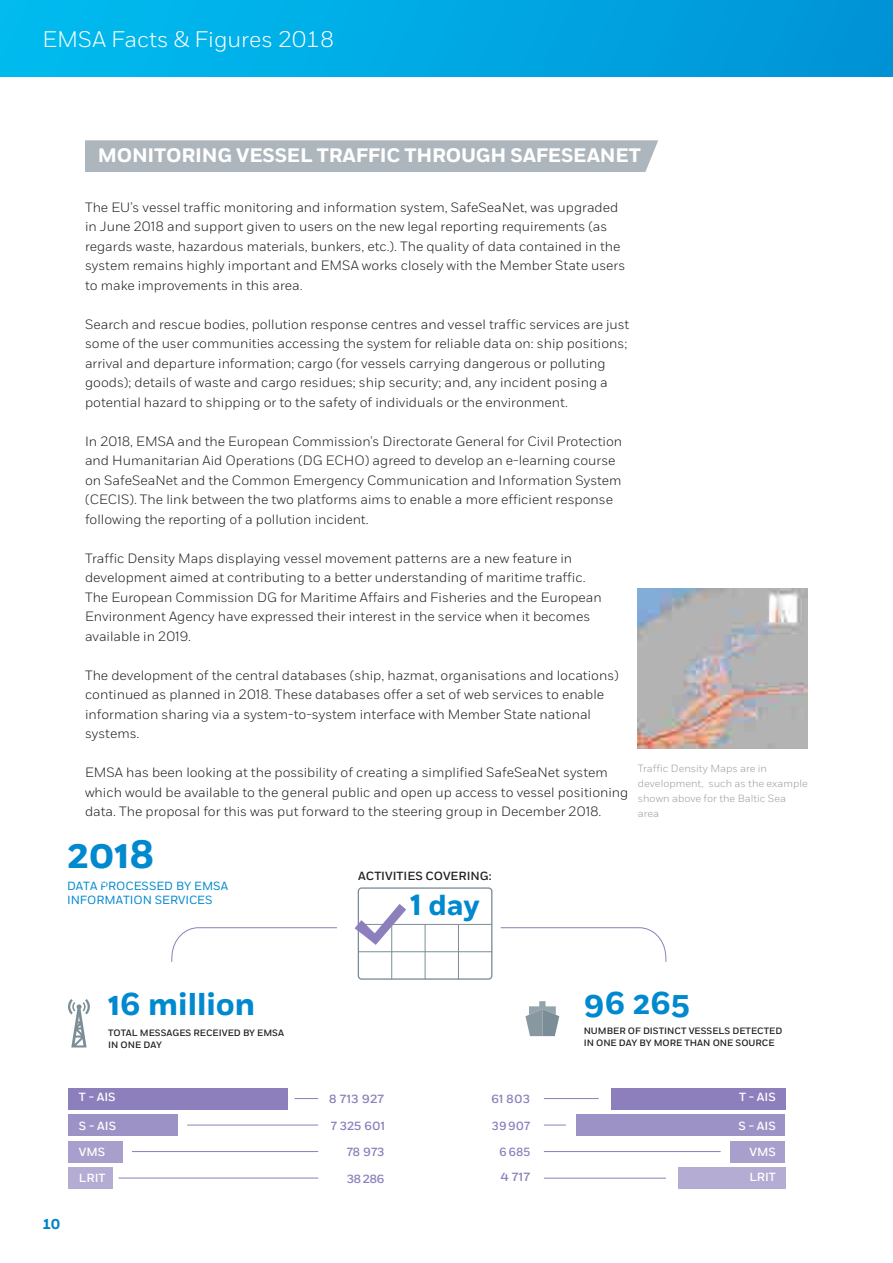
<style>
.page{position:relative;width:893px;height:1263px;background:#fff}
.page>*{position:absolute;margin:0;border:0;box-sizing:border-box;transform-origin:0 0}
.t1{font:700 39.45px "Fort";color:#0089cf}
.t2{font:700 31.5px "Fort";color:#0089cf}
.t3{font:700 28.95px "Fort";color:#0089cf}
.t4{font:300 22.5px "Fort";color:#fff}
.t5{font:700 19.5px "Fort";letter-spacing:-.01em;color:#fff}
.t6{font:700 14.25px "Fort";color:#0081c9}
.t7{font:300 13.5px/19.5px "Fort";color:#1d1d1b}
.t8{font:11.85px/14.2px "Fort";color:#0089cf}
.t9{font:500 11.85px "Fort";color:#fff}
.t10{font:500 11.85px "Fort";color:#8c7fbc}
.t11{font:500 11.85px "Fort";color:#231f20}
.t12{font:500 11.85px "Fort";color:#8c7fbc;scale:.96 1}
.t13{font:500 11.85px "Fort";color:#8c7fbc;scale:1.06 1}
.t14{font:500 11.85px "Fort";color:#8c7fbc;scale:.95 1}
.t15{font:300 10.5px/15px "Fort";color:#9d9d9c}
.t16{font:500 9.15px/11.9px "Fort";color:#231f20}
</style>
<div class="page">
<svg style="left:0;top:0;width:893px;height:77px;background:#00a8e2"></svg>
<div style="left:85px;top:140px;width:573px;height:32px;background:#adb6bc"></div>
<div style="left:358px;top:887px;width:134px;height:93px;border:1px solid #7b8d97;border-radius:3px"></div>
<hr style="left:358px;top:924px;width:134px;height:1px;background:#7b8d97">
<hr style="left:358px;top:951px;width:134px;height:1px;background:#7b8d97">
<hr style="left:391px;top:924px;width:1px;height:55px;background:#7b8d97">
<hr style="left:425px;top:924px;width:1px;height:55px;background:#7b8d97">
<hr style="left:458px;top:924px;width:1px;height:55px;background:#7b8d97">
<svg style="left:355px;top:904px;width:51px;height:41px"></svg>
<svg style="left:525px;top:1001px;width:34px;height:35px"></svg>
<svg style="left:68px;top:999px;width:22px;height:48px"></svg>
<div style="left:68px;top:1088px;width:219px;height:21px;background:#8c7fbc"></div>
<div style="left:68px;top:1114px;width:110px;height:22px;background:#9d92c6"></div>
<hr style="left:187px;top:1125px;width:131px;height:1px;background:#8c7fbc">
<div style="left:68px;top:1167px;width:45px;height:22px;background:#b4acd3"></div>
<hr style="left:118px;top:1178px;width:200px;height:1px;background:#8c7fbc">
<svg style="left:295px;top:1098px;width:23px;height:1px"></svg>
<svg style="left:171px;top:927px;width:166px;height:35px"></svg>
<svg style="left:500px;top:927px;width:167px;height:35px"></svg>
<div style="left:68px;top:1141px;width:55px;height:21px;background:#a89fcc"></div>
<hr style="left:132px;top:1151px;width:186px;height:1px;background:#8c7fbc">
<div style="left:611px;top:1088px;width:174px;height:21px;background:#8c7fbc"></div>
<div style="left:577px;top:1114px;width:208px;height:22px;background:#9d92c6"></div>
<svg style="left:544px;top:1125px;width:22px;height:1px"></svg>
<div style="left:678px;top:1167px;width:107px;height:22px;background:#b4acd3"></div>
<hr style="left:544px;top:1178px;width:122px;height:1px;background:#8c7fbc">
<hr style="left:544px;top:1098px;width:55px;height:1px;background:#8c7fbc">
<div style="left:730px;top:1141px;width:55px;height:21px;background:#a89fcc"></div>
<hr style="left:544px;top:1151px;width:177px;height:1px;background:#8c7fbc">
<img style="left:638px;top:588px;width:170px;height:161px">
<h3 class="t4" style="left:43px;top:26px;width:293px">EMSA Facts &amp; Figures 2018</h3>
<h3 class="t5" style="left:98px;top:144px;width:544px">MONITORING VESSEL TRAFFIC THROUGH SAFESEANET</h3>
<p class="t7" style="left:85px;top:197px;width:542px">The EU’s vessel traffic monitoring and information system, SafeSeaNet, was upgraded in June 2018 and support given to users on the new legal reporting requirements (as regards waste, hazardous materials, bunkers, etc.). The quality of data contained in the system remains highly important and EMSA works closely with the Member State users to make improvements in this area.</p>
<p class="t7" style="left:85px;top:314px;width:546px">Search and rescue bodies, pollution response centres and vessel traffic services are just some of the user communities accessing the system for reliable data on: ship positions; arrival and departure information; cargo (for vessels carrying dangerous or polluting goods); details of waste and cargo residues; ship security; and, any incident posing a potential hazard to shipping or to the safety of individuals or the environment.</p>
<p class="t7" style="left:85px;top:431px;width:539px">In 2018, EMSA and the European Commission’s Directorate General for Civil Protection and Humanitarian Aid Operations (DG ECHO) agreed to develop an e-learning course on SafeSeaNet and the Common Emergency Communication and Information System (CECIS). The link between the two platforms aims to enable a more efficient response following the reporting of a pollution incident.</p>
<p class="t7" style="left:85px;top:548px;width:518px">Traffic Density Maps displaying vessel movement patterns are a new feature in development aimed at contributing to a better understanding of maritime traffic.<br>The European Commission DG for Maritime Affairs and Fisheries and the European Environment Agency have expressed their interest in the service when it becomes available in 2019.</p>
<p class="t7" style="left:85px;top:665px;width:535px">The development of the central databases (ship, hazmat, organisations and locations) continued as planned in 2018. These databases offer a set of web services to enable information sharing via a system-to-system interface with Member State national systems.</p>
<p class="t7" style="left:85px;top:763px;width:545px">EMSA has been looking at the possibility of creating a simplified SafeSeaNet system which would be available to the general public and open up access to vessel positioning data. The proposal for this was put forward to the steering group in December 2018.</p>
<p class="t15" style="left:638px;top:761px;width:171px">Traffic Density Maps are in development, such as the example shown above for the Baltic Sea area</p>
<h1 class="t1" style="left:67px;top:830px;width:89px">2018</h1>
<p class="t8" style="left:67px;top:878px;width:162px">DATA PROCESSED BY EMSA<br>INFORMATION SERVICES</p>
<h2 class="t2" style="left:108px;top:985px;width:149px">16 million</h2>
<p class="t16" style="left:108px;top:1027px;width:177px">TOTAL MESSAGES RECEIVED BY EMSA<br>IN ONE DAY</p>
<p class="t9" style="left:79px;top:1090px;width:38px">T - AIS</p>
<p class="t9" style="left:79px;top:1118px;width:39px">S - AIS</p>
<p class="t11" style="left:358px;top:868px;width:135px">ACTIVITIES COVERING:</p>
<h3 class="t3" style="left:410px;top:887px;width:71px">1 day</h3>
<p class="t10" style="left:329px;top:1091px;width:56px">8 713 927</p>
<p class="t10" style="left:331px;top:1118px;width:56px">7 325 601</p>
<p class="t10" style="left:491px;top:1091px;width:40px">61 803</p>
<p class="t12" style="left:492px;top:1118px;width:41px">39907</p>
<h2 class="t2" style="left:584px;top:984px;width:107px">96 265</h2>
<p class="t16" style="left:584px;top:1025px;width:200px">NUMBER OF DISTINCT VESSELS DETECTED<br>IN ONE DAY BY MORE THAN ONE SOURCE</p>
<p class="t9" style="left:739px;top:1090px;width:38px">T - AIS</p>
<p class="t9" style="left:739px;top:1118px;width:39px">S - AIS</p>
<p class="t6" style="left:43px;top:1215px;width:19px">10</p>
<p class="t9" style="left:79px;top:1145px;width:28px">VMS</p>
<p class="t10" style="left:347px;top:1145px;width:39px">78 973</p>
<p class="t9" style="left:79px;top:1170px;width:28px">LRIT</p>
<p class="t10" style="left:347px;top:1172px;width:39px">38 286</p>
<p class="t14" style="left:499px;top:1145px;width:34px">6685</p>
<p class="t9" style="left:749px;top:1145px;width:28px">VMS</p>
<p class="t13" style="left:500px;top:1170px;width:29px">4 717</p>
<p class="t9" style="left:749px;top:1170px;width:28px">LRIT</p>
</div>
